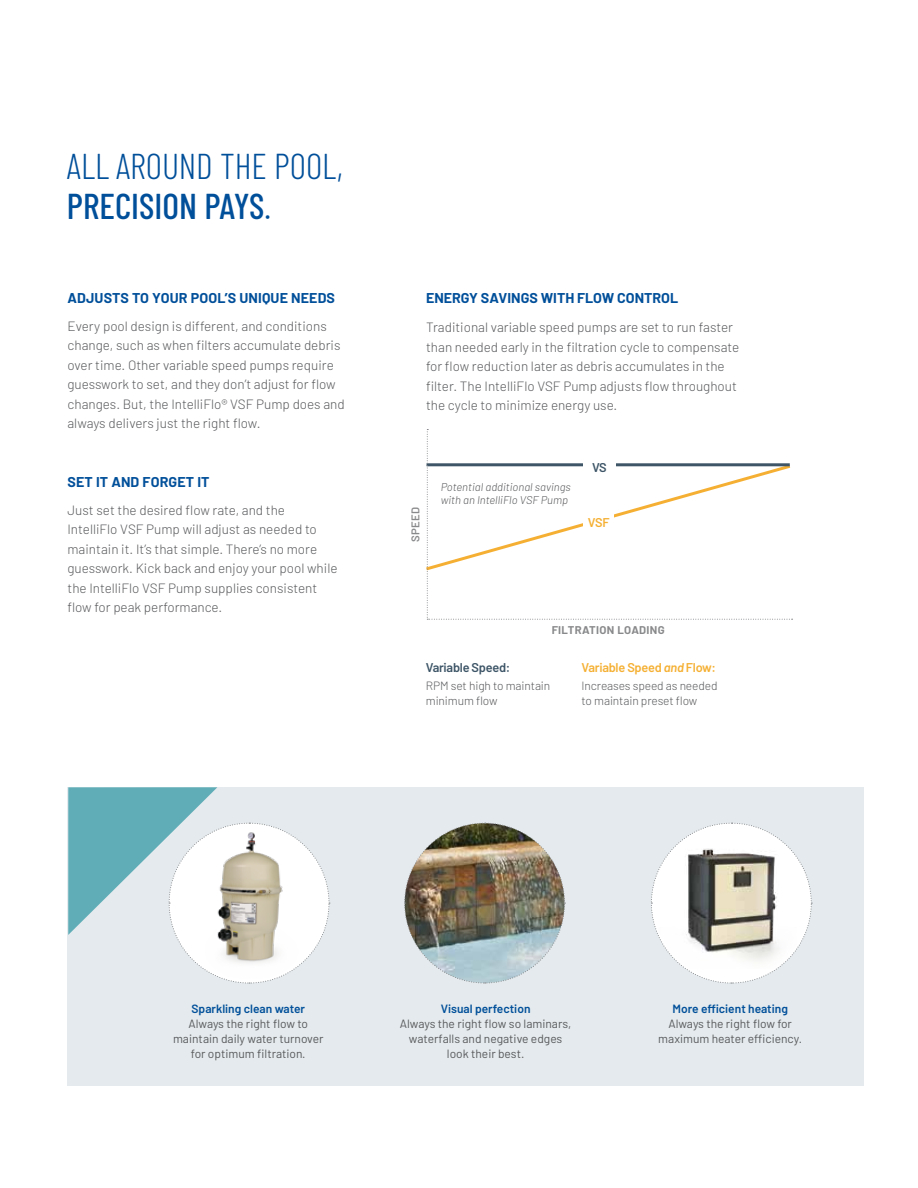
<style>
.page{position:relative;width:918px;height:1188px;background:#fff}
.page>*{position:absolute;margin:0;border:0;box-sizing:border-box;transform-origin:0 0}
.t1{font:300 36px/40.5px "Barlow Condensed";color:#004f9a}
.t2{font:700 14.25px "Barlow";letter-spacing:.005em;color:#004f9a}
.t3{font:300 13.5px/19.5px "Barlow";color:#58595b}
.t4{font:600 12.75px "Barlow";letter-spacing:-.02em;color:#f5b033}
.t5{font:600 12.75px "Barlow";letter-spacing:-.02em;color:#3d5567}
.t6{font:12px/15px "Barlow";color:#58595b;text-align:center}
.t7{font:300 12px/15px "Barlow";letter-spacing:-.01em;color:#58595b}
.t8{font:600 12px "Barlow";color:#004f9a}
.t9{font:italic 300 11.25px/13.5px "Barlow";color:#58595b}
.t10{font:700 11.25px "Barlow";letter-spacing:.03em;color:#58595b}
.t11{font:600 11.25px "Barlow";letter-spacing:.03em;color:#58595b}
.s1{font-weight:500}
.s2{font-style:italic}
</style>
<div class="page">
<div style="left:68px;top:787px;width:796px;height:298px;background:#e4eaed"></div>
<svg style="left:426px;top:429px;width:367px;height:191px"></svg>
<div style="left:583px;top:459px;width:33px;height:13px;background:#fff"></div>
<div style="left:583px;top:514px;width:31px;height:13px;background:#fff"></div>
<svg style="left:68px;top:787px;width:262px;height:197px"></svg>
<svg style="left:651px;top:822px;width:161px;height:162px"></svg>
<img style="left:404px;top:822px;width:162px;height:162px">
<h1 class="t1" style="left:67px;top:143px;width:277px">ALL AROUND THE POOL,<br><span class="s1">PRECISION PAYS</span>.</h1>
<p class="t2" style="left:68px;top:287px;width:269px">ADJUSTS TO YOUR POOL’S UNIQUE NEEDS</p>
<p class="t3" style="left:68px;top:315px;width:279px">Every pool design is different, and conditions change, such as when filters accumulate debris over time. Other variable speed pumps require guesswork to set, and they don’t adjust for flow changes. But, the IntelliFlo® VSF Pump does and always delivers just the right flow.</p>
<p class="t2" style="left:68px;top:471px;width:144px">SET IT AND FORGET IT</p>
<p class="t3" style="left:68px;top:499px;width:272px">Just set the desired flow rate, and the IntelliFlo VSF Pump will adjust as needed to maintain it. It’s that simple. There’s no more guesswork. Kick back and enjoy your pool while the IntelliFlo VSF Pump supplies consistent flow for peak performance.</p>
<p class="t2" style="left:426px;top:287px;width:254px">ENERGY SAVINGS WITH FLOW CONTROL</p>
<p class="t3" style="left:426px;top:317px;width:315px">Traditional variable speed pumps are set to run faster than needed early in the filtration cycle to compensate for flow reduction later as debris accumulates in the filter. The IntelliFlo VSF Pump adjusts flow throughout the cycle to minimize energy use.</p>
<p class="t11" style="left:407px;top:542px;width:37px;rotate:-90deg">SPEED</p>
<p class="t9" style="left:441px;top:479px;width:131px">Potential additional savings with an IntelliFlo VSF Pump</p>
<p class="t5" style="left:592px;top:458px;width:16px">VS</p>
<p class="t4" style="left:588px;top:513px;width:23px">VSF</p>
<p class="t10" style="left:551px;top:622px;width:115px">FILTRATION LOADING</p>
<p class="t5" style="left:426px;top:658px;width:86px">Variable Speed:</p>
<p class="t7" style="left:426px;top:678px;width:126px">RPM set high to maintain minimum flow</p>
<p class="t4" style="left:582px;top:658px;width:136px">Variable Speed <span class="s2">and</span> Flow:</p>
<p class="t7" style="left:582px;top:678px;width:137px">Increases speed as needed to maintain preset flow</p>
<p class="t8" style="left:192px;top:1000px;width:115px">Sparkling clean water</p>
<p class="t6" style="left:173px;top:1016px;width:152px">Always the right flow to maintain daily water turnover for optimum filtration.</p>
<p class="t8" style="left:441px;top:1000px;width:91px">Visual perfection</p>
<p class="t6" style="left:400px;top:1016px;width:173px">Always the right flow so laminars, waterfalls and negative edges look their best.</p>
<p class="t8" style="left:672px;top:1000px;width:117px">More efficient heating</p>
<p class="t6" style="left:658px;top:1016px;width:145px">Always the right flow for maximum heater efficiency.</p>
</div>
